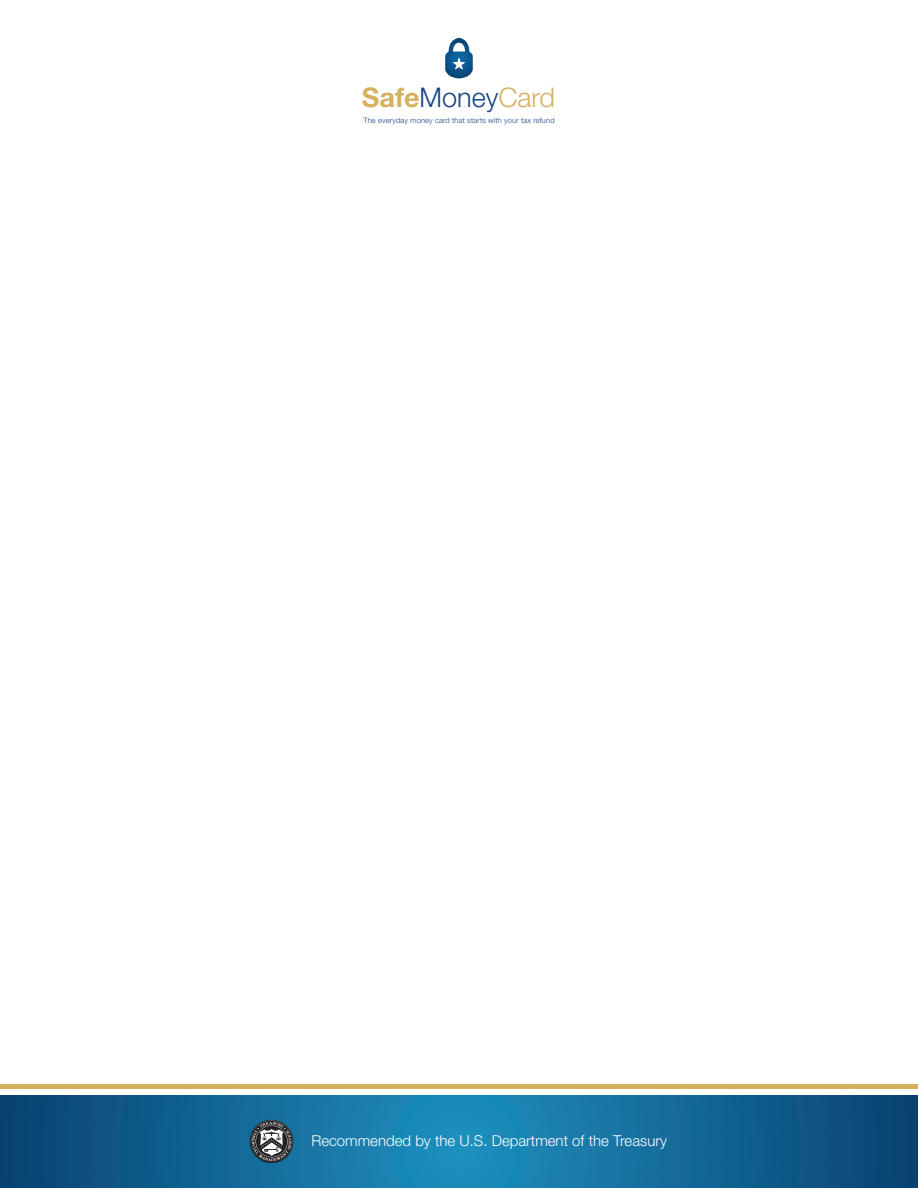
<style>
.page{position:relative;width:918px;height:1188px;background:#fff}
.page>*{position:absolute;margin:0;border:0;box-sizing:border-box;transform-origin:0 0}
.t1{font:300 27.15px "Helvetica Neue";color:#174484}
.t2{font:300 15px "Helvetica Neue";color:#fff}
.t3{font:300 7.5px "Helvetica Neue";letter-spacing:.025em;color:#174484}
.s1{font-weight:700;color:#d6b15f}
.s2{color:#d6b15f}
</style>
<div class="page">
<svg style="left:0;top:1096px;width:918px;height:92px;background:#126796"></svg>
<hr style="left:0;top:1084px;width:918px;height:4px;background:#d7b05f">
<svg style="left:445px;top:38px;width:28px;height:40px"></svg>
<img style="left:250px;top:1120px;width:43px;height:43px">
<p class="t1" style="left:362px;top:81px;width:195px"><span class="s1">Safe</span>Money<span class="s2">Card</span></p>
<p class="t3" style="left:363px;top:115px;width:193px">The everyday money card that starts with your tax refund</p>
<p class="t2" style="left:311px;top:1131px;width:357px">Recommended by the U.S. Department of the Treasury</p>
</div>
